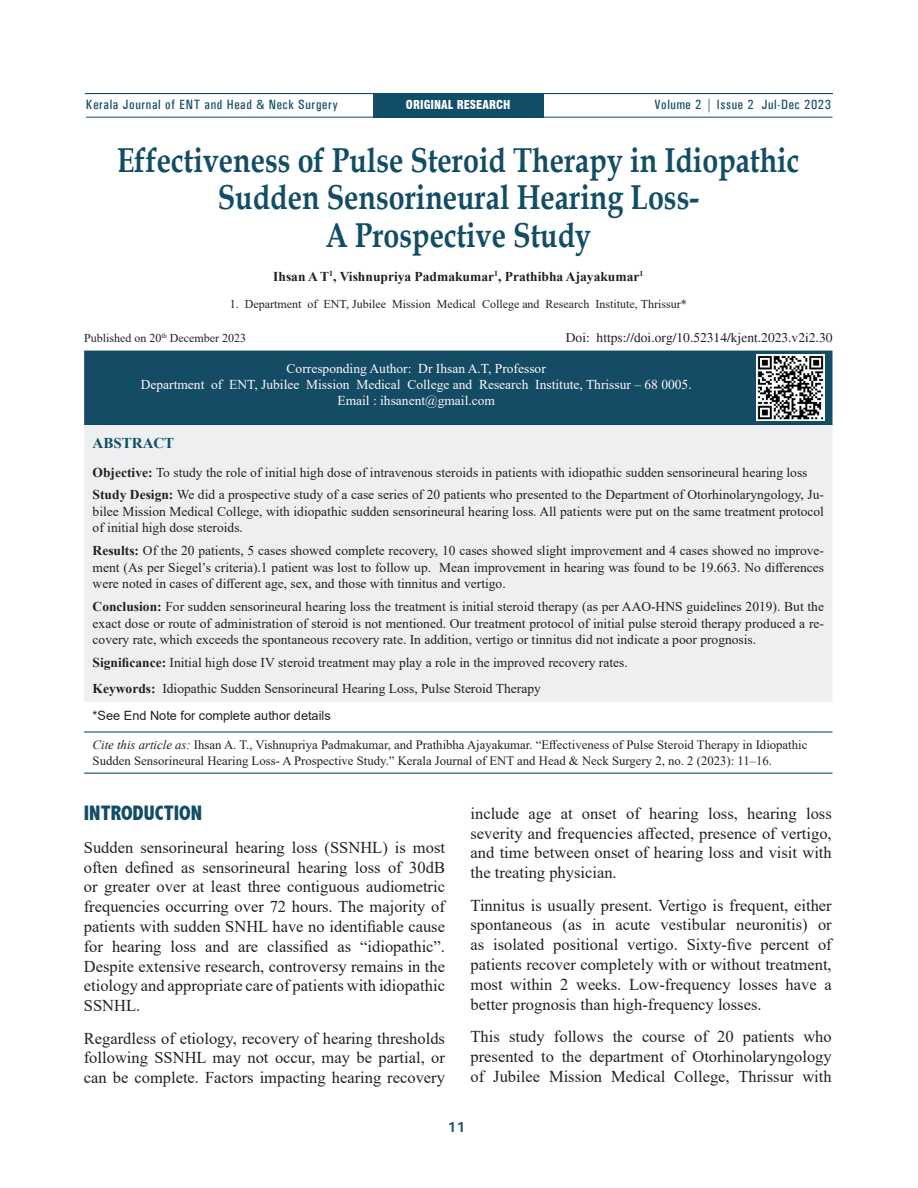
<style>
.page{position:relative;width:918px;height:1188px;background:#fff}
.page>*{position:absolute;margin:0;border:0;box-sizing:border-box;transform-origin:0 0}
.t1{font:700 34.5px/37.5px "Book Antiqua";color:#124d66;text-align:center;scale:.83 1}
.Head_ENT{font:800 condensed 21px "Abadi";color:#124d66}
.J_Para_2_ENT{font:16.5px/19.8px "Times New Roman";color:#231f20;text-align:justify}
.t2{font:700 15px "Times New Roman";color:#124d66}
.t3{font:700 14.25px "Univers";color:#124d66}
.Abstract{font:13.5px/16.5px "Times New Roman";color:#231f20;text-align:justify}
.Main_title_03{font:13.5px "Times New Roman";color:#fef6f9}
.t4{font:500 condensed 13.5px "Univers";letter-spacing:.05em;color:#124d66}
.Main_Title_02{font:700 13.5px "Times New Roman";color:#231f20}
.Article_INFO{font:13.5px "Times";color:#231f20}
.t5{font:12.75px/15.3px "Times New Roman";color:#231f20}
.t6{font:12.75px "Arial";color:#231f20}
.Main_title_03-2{font:12px "Times New Roman";color:#231f20}
.Article_INFO-2{font:900 condensed 12px "Swiss 721 BT";color:#fff}
.s1{font-weight:700}
.s2{font-style:italic}
</style>
<div class="page">
<hr style="left:85px;top:93px;width:748px;height:1px;background:#124e67">
<div style="left:373px;top:94px;width:171px;height:23px;background:#124e67"></div>
<div style="left:84px;top:351px;width:748px;height:74px;background:#144c65"></div>
<div style="left:84px;top:425px;width:748px;height:277px;background:#edeff0"></div>
<hr style="left:84px;top:731px;width:374px;height:2px;background:#124d66">
<hr style="left:458px;top:731px;width:290px;height:2px;background:#124d66">
<hr style="left:748px;top:731px;width:84px;height:2px;background:#124d66">
<hr style="left:84px;top:773px;width:374px;height:1px;background:#124d66">
<hr style="left:458px;top:773px;width:290px;height:1px;background:#124d66">
<hr style="left:748px;top:773px;width:84px;height:1px;background:#124d66">
<img style="left:757px;top:355px;width:67px;height:66px">
<hr style="left:86px;top:117px;width:747px;height:1px;background:#124d66">
<p class="t4" style="left:86px;top:97px;width:253px">Kerala Journal of ENT and Head &amp; Neck Surgery</p>
<p class="t4" style="left:654px;top:96px;width:178px">Volume 2 | Issue 2 Jul-Dec 2023</p>
<p class="Article_INFO-2" style="left:406px;top:97px;width:106px">ORIGINAL RESEARCH</p>
<p class="t1" style="left:117px;top:141px;width:824px">Effectiveness of Pulse Steroid Therapy in Idiopathic<br>Sudden Sensorineural Hearing Loss-<br>A Prospective Study</p>
<p class="Main_Title_02" style="left:273px;top:267px;width:372px">Ihsan A T<sup>1</sup>, Vishnupriya Padmakumar<sup>1</sup>, Prathibha Ajayakumar<sup>1</sup></p>
<p class="Main_title_03-2" style="left:230px;top:296px;width:458px">1. Department of ENT, Jubilee Mission Medical College and Research Institute, Thrissur*</p>
<p class="Main_title_03-2" style="left:84px;top:330px;width:164px">Published on 20<sup>th</sup> December 2023</p>
<p class="Article_INFO" style="left:566px;top:330px;width:268px">Doi: https://doi.org/10.52314/kjent.2023.v2i2.30</p>
<p class="Main_title_03" style="left:287px;top:359px;width:261px">Corresponding Author: Dr Ihsan A.T, Professor</p>
<p class="Main_title_03" style="left:141px;top:375px;width:553px">Department of ENT, Jubilee Mission Medical College and Research Institute, Thrissur – 68 0005.</p>
<p class="Main_title_03" style="left:337px;top:391px;width:159px">Email : ihsanent@gmail.com</p>
<p class="t2" style="left:93px;top:432px;width:83px">ABSTRACT</p>
<p class="Abstract" style="left:93px;top:463px;width:716px"><span class="s1">Objective:</span> To study the role of initial high dose of intravenous steroids in patients with idiopathic sudden sensorineural hearing loss</p>
<p class="Abstract" style="left:93px;top:486px;width:733px"><span class="s1">Study Design:</span> We did a prospective study of a case series of 20 patients who presented to the Department of Otorhinolaryngology, Ju&shy;bilee Mission Medical College, with idiopathic sudden sensorineural hearing loss. All patients were put on the same treatment protocol of initial high dose steroids.</p>
<p class="Abstract" style="left:93px;top:542px;width:733px"><span class="s1">Results:</span> Of the 20 patients, 5 cases showed complete recovery, 10 cases showed slight improvement and 4 cases showed no improve&shy;ment (As per Siegel’s criteria).1 patient was lost to follow up. Mean improvement in hearing was found to be 19.663. No differences were noted in cases of different age, sex, and those with tinnitus and vertigo.</p>
<p class="Abstract" style="left:93px;top:598px;width:733px"><span class="s1">Conclusion:</span> For sudden sensorineural hearing loss the treatment is initial steroid therapy (as per AAO-HNS guidelines 2019). But the exact dose or route of administration of steroid is not mentioned. Our treatment protocol of initial pulse steroid therapy produced a re&shy;covery rate, which exceeds the spontaneous recovery rate. In addition, vertigo or tinnitus did not indicate a poor prognosis.</p>
<p class="Abstract" style="left:93px;top:654px;width:537px"><span class="s1">Significance:</span> Initial high dose IV steroid treatment may play a role in the improved recovery rates.</p>
<p class="Abstract" style="left:93px;top:680px;width:450px"><span class="s1">Keywords:</span> Idiopathic Sudden Sensorineural Hearing Loss, Pulse Steroid Therapy</p>
<p class="t6" style="left:93px;top:706px;width:240px">*See End Note for complete author details</p>
<p class="t5" style="left:93px;top:737px;width:716px"><span class="s2">Cite this article as:</span> Ihsan A. T., Vishnupriya Padmakumar, and Prathibha Ajayakumar. “Effectiveness of Pulse Steroid Therapy in Idiopathic<br>Sudden Sensorineural Hearing Loss- A Prospective Study.” Kerala Journal of ENT and Head &amp; Neck Surgery 2, no. 2 (2023): 11–16.</p>
<p class="J_Para_2_ENT" style="left:471px;top:803px;width:363px">include age at onset of hearing loss, hearing loss severity and frequencies affected, presence of vertigo, and time between onset of hearing loss and visit with the treating physician.</p>
<p class="J_Para_2_ENT" style="left:471px;top:895px;width:363px">Tinnitus is usually present. Vertigo is frequent, either spontaneous (as in acute vestibular neuronitis) or as isolated positional vertigo. Sixty-five percent of patients recover completely with or without treatment, most within 2 weeks. Low-frequency losses have a better prognosis than high-frequency losses.</p>
<p class="J_Para_2_ENT" style="left:471px;top:1026px;width:363px">This study follows the course of 20 patients who presented to the department of Otorhinolaryngology of Jubilee Mission Medical College, Thrissur with</p>
<p class="Head_ENT" style="left:84px;top:801px;width:120px">INTRODUCTION</p>
<p class="J_Para_2_ENT" style="left:84px;top:837px;width:363px">Sudden sensorineural hearing loss (SSNHL) is most often defined as sensorineural hearing loss of 30dB or greater over at least three contiguous audiometric frequencies occurring over 72 hours. The majority of patients with sudden SNHL have no identifiable cause for hearing loss and are classified as “idiopathic”.<br>Despite extensive research, controversy remains in the etiology and appropriate care of patients with idiopathic SSNHL.</p>
<p class="J_Para_2_ENT" style="left:84px;top:1028px;width:363px">Regardless of etiology, recovery of hearing thresholds following SSNHL may not occur, may be partial, or can be complete. Factors impacting hearing recovery</p>
<p class="t3" style="left:448px;top:1118px;width:19px">11</p>
</div>
